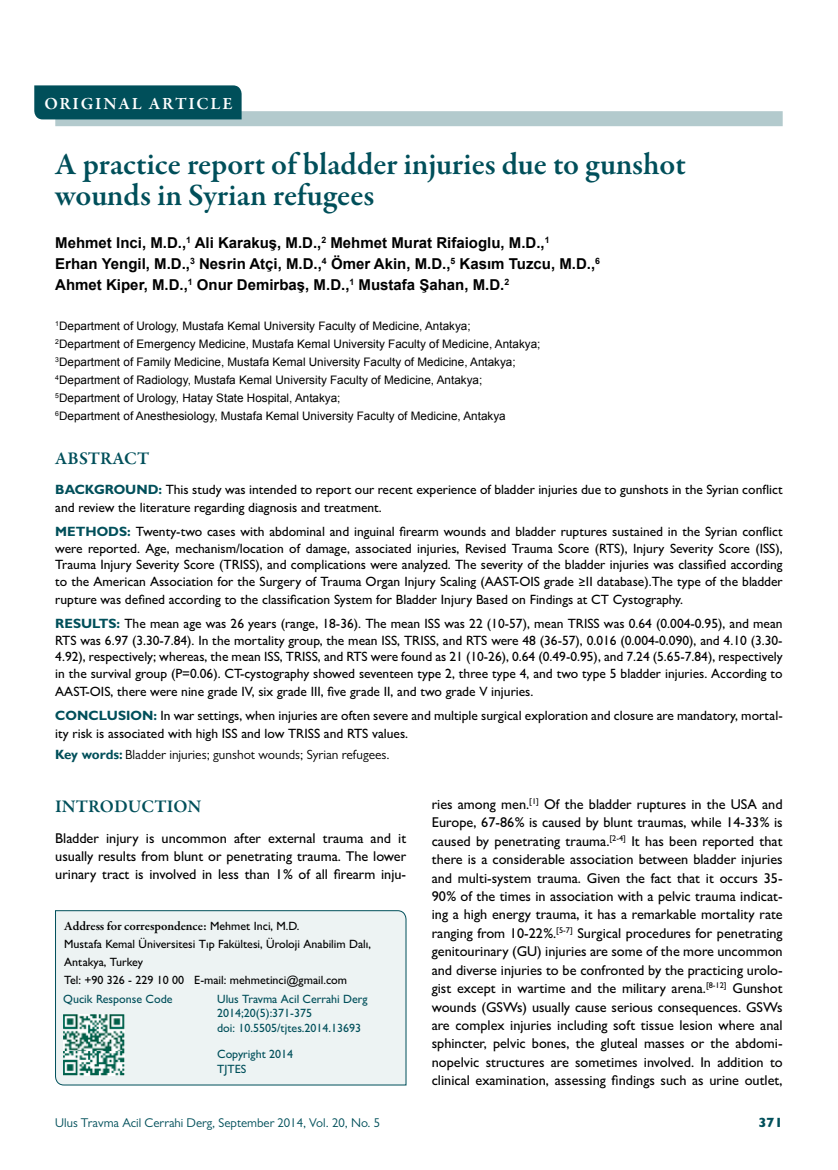
<style>
.page{position:relative;width:838px;height:1170px;background:#fff}
.page>*{position:absolute;margin:0;border:0;box-sizing:border-box;transform-origin:0 0}
.t1{font:600 31.5px/31.5px "Garamond Premr Pro";color:#004f5a}
.t2{font:600 18px "Garamond Premr Pro";letter-spacing:.005em;color:#004f5a}
.t3{font:600 17.25px "Garamond Premr Pro";letter-spacing:.1em;color:#fff}
.t4{font:700 15px/21px "Arial";color:#000}
.t5{font:500 14.25px/18.5px "Gill Sans MT Pro";color:#000;text-align:justify}
.t6{font:500 13.5px/16.5px "Gill Sans MT Pro";color:#000}
.t7{font:800 13.5px "Gill Sans MT Pro";color:#004f5a}
.t8{font:13.35px "Gill Sans MT Pro";color:#000}
.t9{font:12.75px "Gill Sans MT Pro";color:#004f5a}
.t10{font:600 12.75px "Garamond Premr Pro";letter-spacing:-.005em;color:#000}
.t11{font:500 12px/18px "Gill Sans MT Pro";color:#000}
.t12{font:500 12px/14.4px "Gill Sans MT Pro";color:#004f5a}
.t13{font:11.7px/18px "Arial";color:#000}
.s1{font-weight:700;color:#004f5a}
.s2{font-family:"Gill Sans";font-weight:700;color:#004f5a}
.s3{font-family:"Gill Sans MT Pro";font-weight:500;font-size:12px}
</style>
<div class="page">
<div style="left:55px;top:111px;width:727px;height:15px;background:#b3cacd"></div>
<div style="left:34px;top:85px;width:208px;height:34px;background:#004f5a"></div>
<div style="left:55px;top:910px;width:351px;height:175px;background:#edf3f3"></div>
<img style="left:63px;top:1014px;width:61px;height:60px">
<p class="t3" style="left:44px;top:93px;width:190px">ORIGINAL ARTICLE</p>
<h1 class="t1" style="left:55px;top:149px;width:632px">A practice report of bladder injuries due to gunshot wounds in Syrian refugees</h1>
<p class="t4" style="left:55px;top:232px;width:546px">Mehmet Inci, M.D.,<sup>1</sup> Ali Karakuş, M.D.,<sup>2</sup> Mehmet Murat Rifaioglu, M.D.,<sup>1<br></sup>Erhan Yengil, M.D.,<sup>3</sup> Nesrin Atçi, M.D.,<sup>4</sup> Ömer Akin, M.D.,<sup>5</sup> Kasım Tuzcu, M.D.,<sup>6<br></sup>Ahmet Kiper, M.D.,<sup>1</sup> Onur Demirbaş, M.D.,<sup>1</sup> Mustafa Şahan, M.D.<sup>2</sup></p>
<p class="t13" style="left:55px;top:317px;width:486px"><sup>1</sup>Department of Urology, Mustafa Kemal University Faculty of Medicine, Antakya;<br><sup>2</sup>Department of Emergency Medicine, Mustafa Kemal University Faculty of Medicine, Antakya; <sup>3</sup>Department of Family Medicine, Mustafa Kemal University Faculty of Medicine, Antakya; <sup>4</sup>Department of Radiology, Mustafa Kemal University Faculty of Medicine, Antakya; <sup>5</sup>Department of Urology, Hatay State Hospital, Antakya;<br><sup>6</sup>Department of Anesthesiology, Mustafa Kemal University Faculty of Medicine, Antakya</p>
<h2 class="t2" style="left:55px;top:448px;width:95px">ABSTRACT</h2>
<p class="t6" style="left:55px;top:480px;width:729px;line-height:18px"><span class="s1">BACKGROUND:</span> This study was intended to report our recent experience of bladder injuries due to gunshots in the Syrian conflict and review the literature regarding diagnosis and treatment.</p>
<p class="t6" style="left:55px;top:523px;width:729px;text-align:justify"><span class="s1">METHODS:</span> Twenty-two cases with abdominal and inguinal firearm wounds and bladder ruptures sustained in the Syrian conflict were reported. Age, mechanism/location of damage, associated injuries, Revised Trauma Score (RTS), Injury Severity Score (ISS), Trauma Injury Severity Score (TRISS), and complications were analyzed. The severity of the bladder injuries was classified according to the American Association for the Surgery of Trauma Organ Injury Scaling (AAST-OIS grade ≥II database).The type of the bladder</p>
<p class="t6" style="left:55px;top:586px;width:728px;line-height:24.5px">rupture was defined according to the classification System for Bladder Injury Based on Findings at CT Cystography.<br><span class="s1">RESULTS:</span> The mean age was 26 years (range, 18-36). The mean ISS was 22 (10-57), mean TRISS was 0.64 (0.004-0.95), and mean</p>
<p class="t6" style="left:55px;top:631px;width:729px;text-align:justify">RTS was 6.97 (3.30-7.84). In the mortality group, the mean ISS, TRISS, and RTS were 48 (36-57), 0.016 (0.004-0.090), and 4.10 (3.30- 4.92), respectively; whereas, the mean ISS, TRISS, and RTS were found as 21 (10-26), 0.64 (0.49-0.95), and 7.24 (5.65-7.84), respectively in the survival group (P=0.06). CT-cystography showed seventeen type 2, three type 4, and two type 5 bladder injuries. According to</p>
<p class="t6" style="left:55px;top:678px;width:729px;line-height:24.5px">AAST-OIS, there were nine grade IV, six grade III, five grade II, and two grade V injuries.<br><span class="s1">CONCLUSION:</span> In war settings, when injuries are often severe and multiple surgical exploration and closure are mandatory, mortal-</p>
<p class="t6" style="left:55px;top:724px;width:354px">ity risk is associated with high ISS and low TRISS and RTS values.</p>
<p class="t8" style="left:55px;top:746px;width:336px"><span class="s2">Key words:</span> Bladder injuries; gunshot wounds; Syrian refugees.</p>
<h2 class="t2" style="left:55px;top:795px;width:148px">INTRODUCTION</h2>
<p class="t5" style="left:55px;top:829px;width:352px;line-height:18px">Bladder injury is uncommon after external trauma and it usually results from blunt or penetrating trauma. The lower urinary tract is involved in less than 1% of all firearm inju-</p>
<p class="t10" style="left:64px;top:918px;width:236px">Address for correspondence: <span class="s3">Mehmet Inci, M.D.</span></p>
<p class="t11" style="left:64px;top:934px;width:308px">Mustafa Kemal Üniversitesi Tıp Fakültesi, Üroloji Anabilim Dalı,<br>Antakya, Turkey<br>Tel: +90 326 - 229 10 00 E-mail: mehmetinci@gmail.com</p>
<p class="t12" style="left:63px;top:991px;width:111px">Qucik Response Code</p>
<p class="t12" style="left:217px;top:991px;width:152px">Ulus Travma Acil Cerrahi Derg<br>2014;20(5):371-375<br>doi: 10.5505/tjtes.2014.13693</p>
<p class="t12" style="left:217px;top:1046px;width:78px">Copyright 2014<br>TJTES</p>
<p class="t5" style="left:432px;top:794px;width:352px">ries among men.<sup>[1]</sup> Of the bladder ruptures in the USA and Europe, 67-86% is caused by blunt traumas, while 14-33% is caused by penetrating trauma.<sup>[2-4]</sup> It has been reported that there is a considerable association between bladder injuries and multi-system trauma. Given the fact that it occurs 35- 90% of the times in association with a pelvic trauma indicat&shy;ing a high energy trauma, it has a remarkable mortality rate ranging from 10-22%.<sup>[5-7]</sup> Surgical procedures for penetrating genitourinary (GU) injuries are some of the more uncommon and diverse injuries to be confronted by the practicing urolo&shy;gist except in wartime and the military arena.<sup>[8-12]</sup> Gunshot wounds (GSWs) usually cause serious consequences. GSWs are complex injuries including soft tissue lesion where anal sphincter, pelvic bones, the gluteal masses or the abdomi&shy;nopelvic structures are sometimes involved. In addition to clinical examination, assessing findings such as urine outlet,</p>
<p class="t9" style="left:55px;top:1115px;width:326px">Ulus Travma Acil Cerrahi Derg, September 2014, Vol. 20, No. 5</p>
<p class="t7" style="left:758px;top:1114px;width:26px">371</p>
</div>
